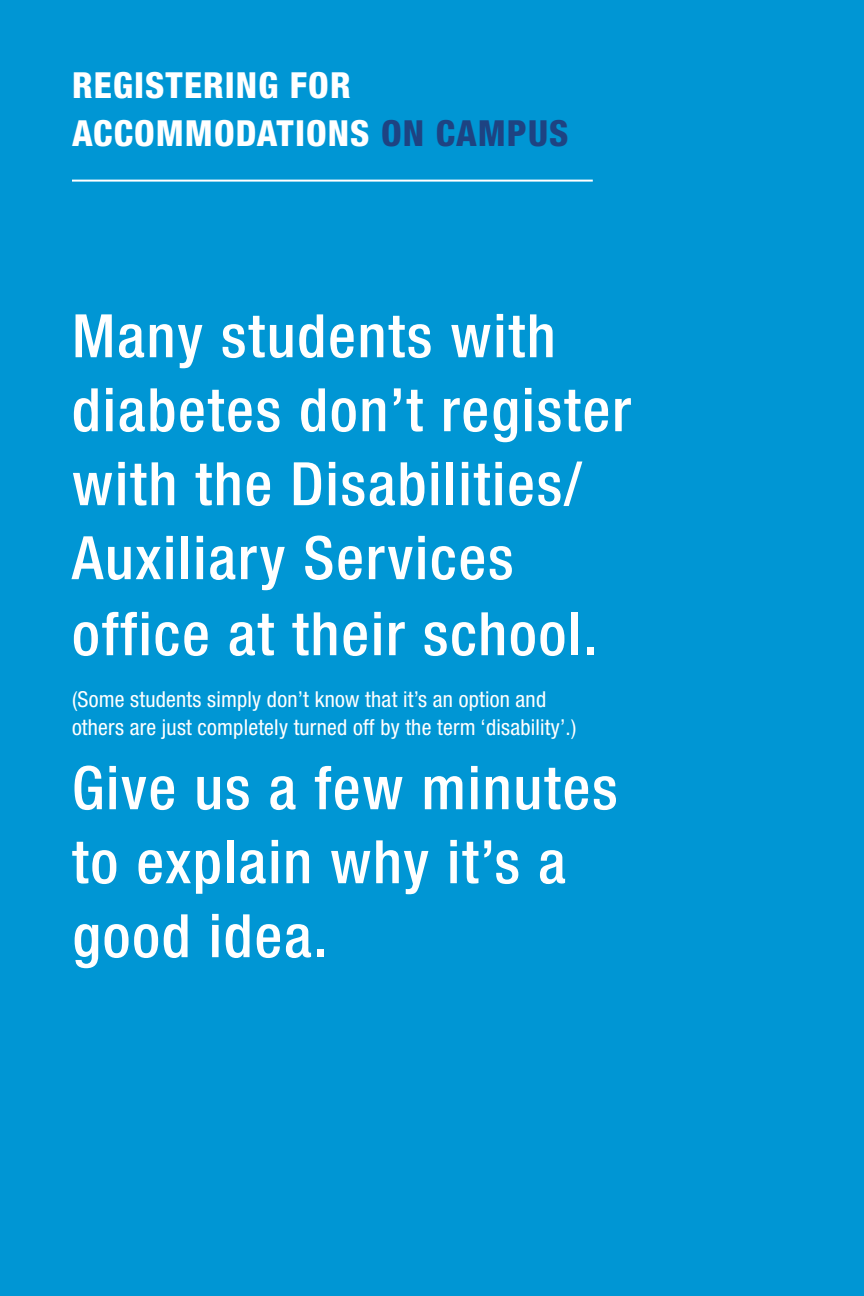
<style>
.page{position:relative;width:864px;height:1296px;background:#0096d4}
.page>*{position:absolute;margin:0;border:0;box-sizing:border-box;transform-origin:0 0}
.t1{font:500 condensed 60px/74.4px "Helvetica Neue LT Std";letter-spacing:.03em;color:#fff}
.t2{font:800 condensed 36px/48px "Helvetica Neue LT Std";letter-spacing:.03em;color:#fff}
.t3{font:condensed 22px/28px "Helvetica Neue LT Std";letter-spacing:.01em;color:#fff}
.s1{color:#1e4382}
</style>
<div class="page">
<hr style="left:72px;top:180px;width:521px;height:2px;background:#fff">
<p class="t2" style="left:72px;top:60px;width:498px">REGISTERING FOR<br>ACCOMMODATIONS <span class="s1">ON CAMPUS</span></p>
<p class="t1" style="left:72px;top:298px;width:561px">Many students with diabetes don’t register with the Disabilities/<br>Auxiliary Services office at their school.</p>
<p class="t3" style="left:72px;top:685px;width:506px">(Some students simply don’t know that it’s an option and others are just completely turned off by the term ‘disability’.)</p>
<p class="t1" style="left:72px;top:750px;width:547px">Give us a few minutes to explain why it’s a good idea.</p>
</div>
